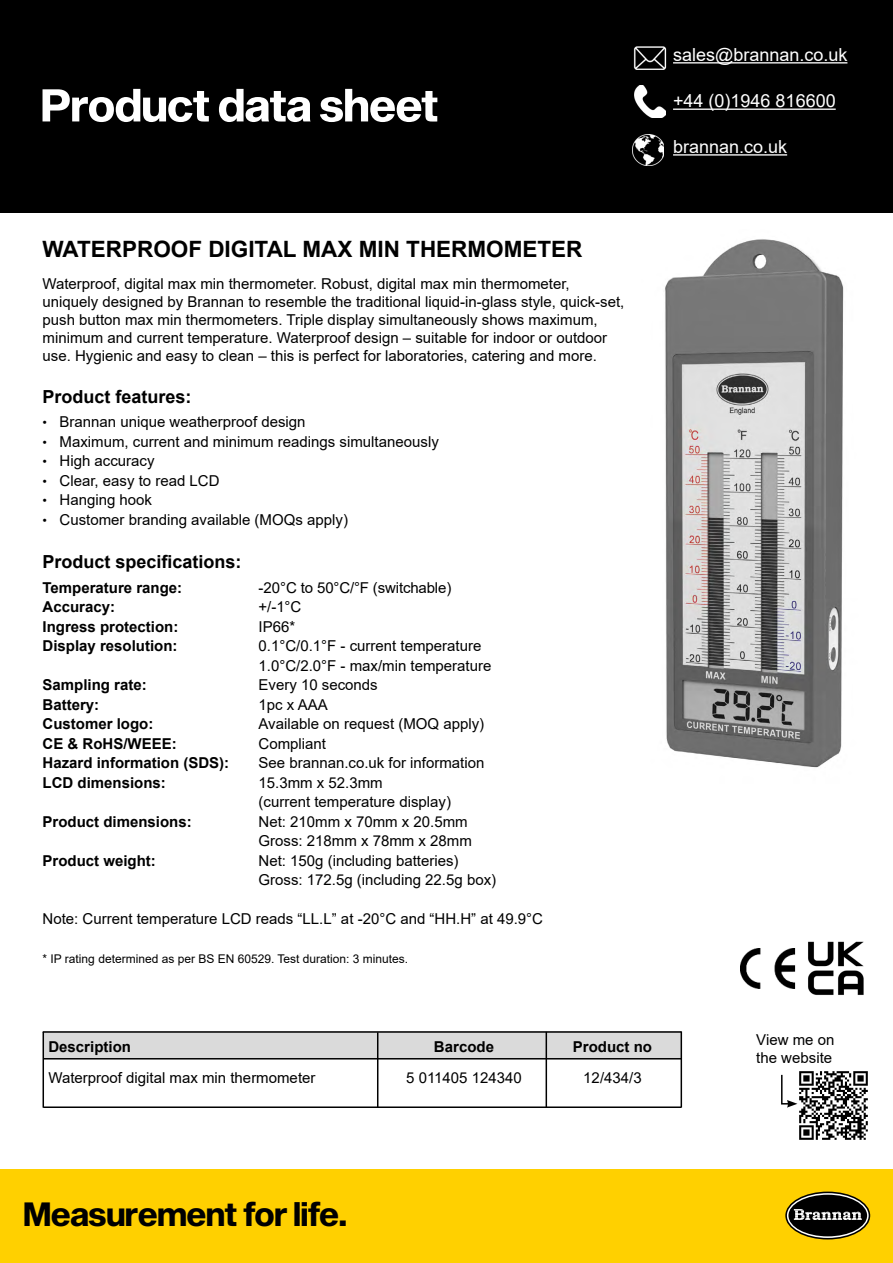
<style>
.page{position:relative;width:893px;height:1263px;background:#fff}
.page>*{position:absolute;margin:0;border:0;box-sizing:border-box;transform-origin:0 0}
.t1{font:33px "Sequel Sans Bold Disp";color:#000}
.t2{font:700 22.5px "Arial";color:#000}
.t3{font:18px "Arial";color:#fff}
.t4{font:700 18px "Arial";color:#000}
.t5{font:15px/19.5px "Arial";color:#000}
.t6{font:700 15px "Arial";color:#000}
.t7{font:12px "Arial";color:#000}
.s1{font-family:"Sequel Sans Bold Disp"}
</style>
<div class="page">
<div style="left:0;top:0;width:893px;height:213px;background:#000"></div>
<div style="left:0;top:1169px;width:893px;height:94px;background:#ffd000"></div>
<svg style="left:786px;top:1192px;width:83px;height:47px"></svg>
<div style="left:785px;top:1191px;width:85px;height:48px;border:2px solid #000;border-radius:50%"></div>
<div style="left:788px;top:1195px;width:79px;height:41px;background:#000;border-radius:50%"></div>
<svg style="left:794px;top:1209px;width:68px;height:11px"></svg>
<img style="left:633px;top:47px;width:34px;height:22px">
<hr style="left:673px;top:62px;width:174px;height:2px;background:#fff">
<img style="left:635px;top:86px;width:30px;height:32px">
<hr style="left:673px;top:109px;width:163px;height:1px;background:#fff">
<img style="left:633px;top:134px;width:31px;height:32px">
<hr style="left:673px;top:154px;width:114px;height:2px;background:#fff">
<svg style="left:43px;top:89px;width:394px;height:33px"></svg>
<div style="left:43px;top:1032px;width:638px;height:27px;background:#dadada"></div>
<hr style="left:43px;top:1031px;width:638px;height:2px;background:#000">
<hr style="left:44px;top:1058px;width:637px;height:1px;background:#000">
<hr style="left:43px;top:1106px;width:638px;height:2px;background:#000">
<hr style="left:43px;top:1032px;width:1px;height:76px;background:#000">
<hr style="left:377px;top:1032px;width:1px;height:75px;background:#000">
<hr style="left:546px;top:1032px;width:1px;height:75px;background:#000">
<hr style="left:681px;top:1031px;width:1px;height:76px;background:#000">
<img style="left:665px;top:239px;width:179px;height:529px">
<img style="left:740px;top:948px;width:56px;height:40px">
<img style="left:808px;top:941px;width:56px;height:54px">
<img style="left:797px;top:1071px;width:71px;height:69px">
<svg style="left:781px;top:1074px;width:16px;height:33px"></svg>
<p class="t3" style="left:673px;top:42px;width:176px">sales@brannan.co.uk</p>
<p class="t3" style="left:673px;top:89px;width:164px">+44 (0)1946 816600</p>
<p class="t3" style="left:673px;top:134px;width:116px">brannan.co.uk</p>
<h2 class="t2" style="left:43px;top:233px;width:541px">WATERPROOF DIGITAL MAX MIN THERMOMETER</h2>
<p class="t5" style="left:43px;top:275px;width:583px;line-height:18px">Waterproof, digital max min thermometer. Robust, digital max min thermometer, uniquely designed by Brannan to resemble the traditional liquid-in-glass style, quick-set, push button max min thermometers. Triple display simultaneously shows maximum, minimum and current temperature. Waterproof design – suitable for indoor or outdoor use. Hygienic and easy to clean – this is perfect for laboratories, catering and more.</p>
<p class="t4" style="left:43px;top:384px;width:151px">Product features:</p>
<p class="t5" style="left:43px;top:412px;width:398px"><span class="s1">·</span> Brannan unique weatherproof design<br><span class="s1">·</span> Maximum, current and minimum readings simultaneously <span class="s1">·</span> High accuracy<br><span class="s1">·</span> Clear, easy to read LCD<br><span class="s1">·</span> Hanging hook<br><span class="s1">·</span> Customer branding available (MOQs apply)</p>
<p class="t4" style="left:43px;top:549px;width:201px">Product specifications:</p>
<p class="t6" style="left:43px;top:577px;width:141px">Temperature range:</p>
<p class="t5" style="left:259px;top:577px;width:194px">-20°C to 50°C/°F (switchable)</p>
<p class="t6" style="left:43px;top:596px;width:74px">Accuracy:</p>
<p class="t5" style="left:259px;top:597px;width:44px">+/-1°C</p>
<p class="t6" style="left:43px;top:616px;width:137px">Ingress protection:</p>
<p class="t5" style="left:259px;top:616px;width:38px">IP66*</p>
<p class="t6" style="left:43px;top:635px;width:137px">Display resolution:</p>
<p class="t5" style="left:259px;top:636px;width:234px">0.1°C/0.1°F - current temperature<br>1.0°C/2.0°F - max/min temperature</p>
<p class="t6" style="left:43px;top:674px;width:106px">Sampling rate:</p>
<p class="t5" style="left:259px;top:675px;width:121px">Every 10 seconds</p>
<p class="t6" style="left:43px;top:694px;width:58px">Battery:</p>
<p class="t5" style="left:259px;top:694px;width:71px">1pc x AAA</p>
<p class="t6" style="left:43px;top:713px;width:112px">Customer logo:</p>
<p class="t5" style="left:259px;top:714px;width:227px">Available on request (MOQ apply)</p>
<p class="t6" style="left:43px;top:733px;width:136px">CE &amp; RoHS/WEEE:</p>
<p class="t5" style="left:259px;top:733px;width:69px">Compliant</p>
<p class="t6" style="left:43px;top:752px;width:188px">Hazard information (SDS):</p>
<p class="t5" style="left:259px;top:753px;width:227px">See brannan.co.uk for information</p>
<p class="t6" style="left:43px;top:772px;width:125px">LCD dimensions:</p>
<p class="t5" style="left:259px;top:772px;width:194px">15.3mm x 52.3mm<br>(current temperature display)</p>
<p class="t6" style="left:43px;top:811px;width:151px">Product dimensions:</p>
<p class="t5" style="left:259px;top:811px;width:215px">Net: 210mm x 70mm x 20.5mm<br>Gross: 218mm x 78mm x 28mm</p>
<p class="t6" style="left:43px;top:850px;width:115px">Product weight:</p>
<p class="t5" style="left:259px;top:850px;width:239px">Net: 150g (including batteries)<br>Gross: 172.5g (including 22.5g box)</p>
<p class="t5" style="left:43px;top:909px;width:502px">Note: Current temperature LCD reads “LL.L” at -20°C and “HH.H” at 49.9°C</p>
<p class="t7" style="left:43px;top:950px;width:367px">* IP rating determined as per BS EN 60529. Test duration: 3 minutes.</p>
<p class="t6" style="left:48px;top:1036px;width:84px">Description</p>
<p class="t6" style="left:434px;top:1036px;width:62px">Barcode</p>
<p class="t6" style="left:573px;top:1036px;width:81px">Product no</p>
<p class="t5" style="left:48px;top:1068px;width:269px">Waterproof digital max min thermometer</p>
<p class="t5" style="left:406px;top:1068px;width:117px">5 011405 124340</p>
<p class="t5" style="left:583px;top:1068px;width:60px">12/434/3</p>
<p class="t5" style="left:756px;top:1030px;width:80px;line-height:18px">View me on the website</p>
<h1 class="t1" style="left:24px;top:1191px;width:325px">Measurement for life.</h1>
</div>
